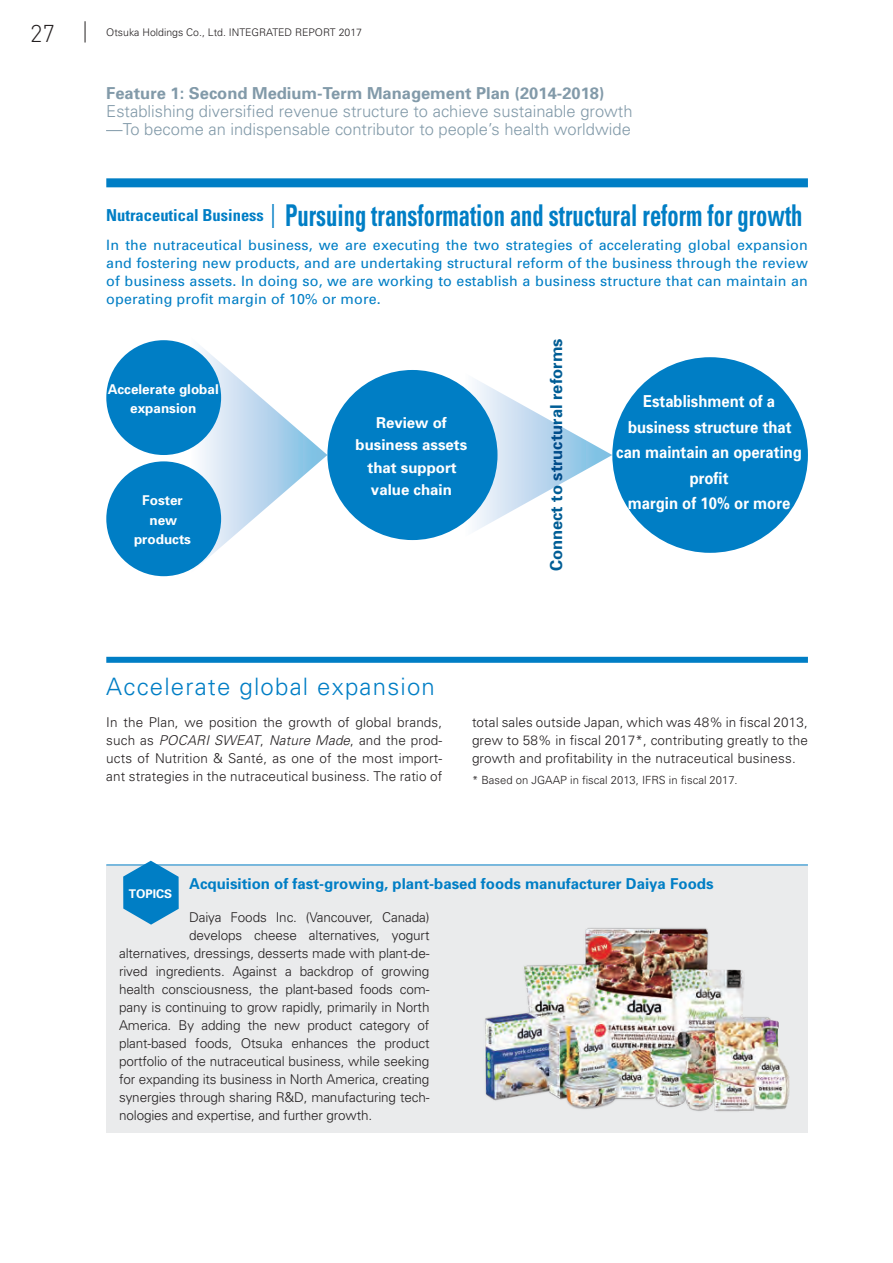
<style>
.page{position:relative;width:893px;height:1263px;background:#fff}
.page>*{position:absolute;margin:0;border:0;box-sizing:border-box;transform-origin:0 0}
.t1{font:700 condensed 30px "Univers";color:#007ec5;scale:.75 1}
.t2{font:300 24px "Univers";letter-spacing:.05em;color:#007ec5}
.t3{font:300 24px "DIN";color:#231f20}
.t4{font:300 16.5px/18px "Univers";color:#829aa9}
.t5{font:700 16.5px/25.5px "Univers";color:#fff;text-align:center;scale:.9 1}
.t6{font:700 16.5px "Univers";color:#829aa9}
.t7{font:700 16.5px "Univers";color:#005d95}
.t8{font:700 15px "Univers";color:#007ec5}
.t9{font:700 15px/22.5px "Univers";color:#fff;text-align:center}
.t10{font:14.25px/18px "Univers";letter-spacing:.01em;color:#007ec5;text-align:justify}
.t11{font:300 13.5px/18px "Univers";letter-spacing:-.01em;color:#231f20;text-align:justify}
.t12{font:700 13.5px/19.5px "Univers";color:#fff;text-align:center}
.t13{font:700 12px "Univers";color:#fff}
.t14{font:300 11.25px "Univers";color:#231f20}
.t15{font:300 10.5px "Univers";color:#231f20}
.s1{font-weight:300;font-stretch:normal;font-size:24px}
.s2{font-style:italic}
</style>
<div class="page">
<div style="left:106px;top:865px;width:702px;height:268px;background:#eaebec"></div>
<svg style="left:85px;top:21px;width:1px;height:22px"></svg>
<div style="left:106px;top:657px;width:702px;height:6px;background:#007ec5"></div>
<hr style="left:106px;top:864px;width:702px;height:1px;background:#007ec5">
<div style="left:106px;top:178px;width:702px;height:9px;background:#007ec5"></div>
<img style="left:485px;top:928px;width:305px;height:184px">
<svg style="left:190px;top:346px;width:137px;height:224px"></svg>
<svg style="left:463px;top:379px;width:149px;height:152px"></svg>
<div style="left:106px;top:340px;width:115px;height:115px;background:#007ec5;border-radius:50%"></div>
<div style="left:106px;top:461px;width:115px;height:115px;background:#007ec5;border-radius:50%"></div>
<div style="left:327px;top:370px;width:170px;height:170px;background:#007ec5;border-radius:50%"></div>
<div style="left:612px;top:357px;width:196px;height:196px;background:#007ec5;border-radius:50%"></div>
<svg style="left:123px;top:861px;width:56px;height:64px"></svg>
<h2 class="t3" style="left:30px;top:19px;width:26px">27</h2>
<p class="t15" style="left:106px;top:26px;width:257px">Otsuka Holdings Co., Ltd. INTEGRATED REPORT 2017</p>
<p class="t6" style="left:106px;top:83px;width:500px">Feature 1: Second Medium-Term Management Plan (2014-2018)</p>
<p class="t4" style="left:106px;top:102px;width:528px">Establishing diversified revenue structure to achieve sustainable growth —To become an indispensable contributor to people’s health worldwide</p>
<h1 class="t1" style="left:106px;top:197px;width:930px"><sup>Nutraceutical</sup> <sup>Business</sup> <span class="s1">|</span> Pursuing transformation and structural reform for growth</h1>
<p class="t10" style="left:106px;top:236px;width:703px">In the nutraceutical business, we are executing the two strategies of accelerating global expansion and fostering new products, and are undertaking structural reform of the business through the review of business assets. In doing so, we are working to establish a business structure that can maintain an operating profit margin of 10% or more.</p>
<p class="t12" style="left:108px;top:379px;width:112px">Accelerate global expansion</p>
<p class="t12" style="left:134px;top:491px;width:58px">Foster new products</p>
<p class="t9" style="left:356px;top:411px;width:113px">Review of business assets that support value chain</p>
<h2 class="t2" style="left:106px;top:672px;width:330px">Accelerate global expansion</h2>
<p class="t7" style="left:546px;top:571px;width:234px;rotate:-90deg">Connect to structural reforms</p>
<p class="t5" style="left:616px;top:389px;width:208px">Establishment of a business structure that can maintain an operating profit<br>margin of 10% or more</p>
<p class="t11" style="left:106px;top:713px;width:337px">In the Plan, we position the growth of global brands, such as <span class="s2">POCARI SWEAT</span>, <span class="s2">Nature Made</span>, and the prod&shy;ucts of Nutrition &amp; Santé, as one of the most import&shy;ant strategies in the nutraceutical business. The ratio of</p>
<p class="t11" style="left:472px;top:713px;width:337px">total sales outside Japan, which was 48% in fiscal 2013, grew to 58% in fiscal 2017*, contributing greatly to the growth and profitability in the nutraceutical business.</p>
<p class="t14" style="left:472px;top:773px;width:267px">* Based on JGAAP in fiscal 2013, IFRS in fiscal 2017.</p>
<p class="t8" style="left:189px;top:874px;width:526px">Acquisition of fast-growing, plant-based foods manufacturer Daiya Foods</p>
<p class="t11" style="left:189px;top:908px;width:242px">Daiya Foods Inc. (Vancouver, Canada)</p>
<p class="t11" style="left:189px;top:926px;width:242px">develops cheese alternatives, yogurt</p>
<p class="t11" style="left:119px;top:944px;width:312px">alternatives, dressings, desserts made with plant-de-</p>
<p class="t11" style="left:119px;top:962px;width:312px">rived ingredients. Against a backdrop of growing</p>
<p class="t11" style="left:119px;top:980px;width:312px">health consciousness, the plant-based foods com-</p>
<p class="t11" style="left:119px;top:998px;width:312px">pany is continuing to grow rapidly, primarily in North</p>
<p class="t11" style="left:119px;top:1016px;width:312px">America. By adding the new product category of</p>
<p class="t11" style="left:119px;top:1034px;width:312px">plant-based foods, Otsuka enhances the product</p>
<p class="t11" style="left:119px;top:1052px;width:312px">portfolio of the nutraceutical business, while seeking</p>
<p class="t11" style="left:119px;top:1070px;width:312px">for expanding its business in North America, creating</p>
<p class="t11" style="left:119px;top:1088px;width:312px">synergies through sharing R&amp;D, manufacturing tech-</p>
<p class="t11" style="left:119px;top:1106px;width:255px">nologies and expertise, and further growth.</p>
<p class="t13" style="left:129px;top:886px;width:45px">TOPICS</p>
</div>
